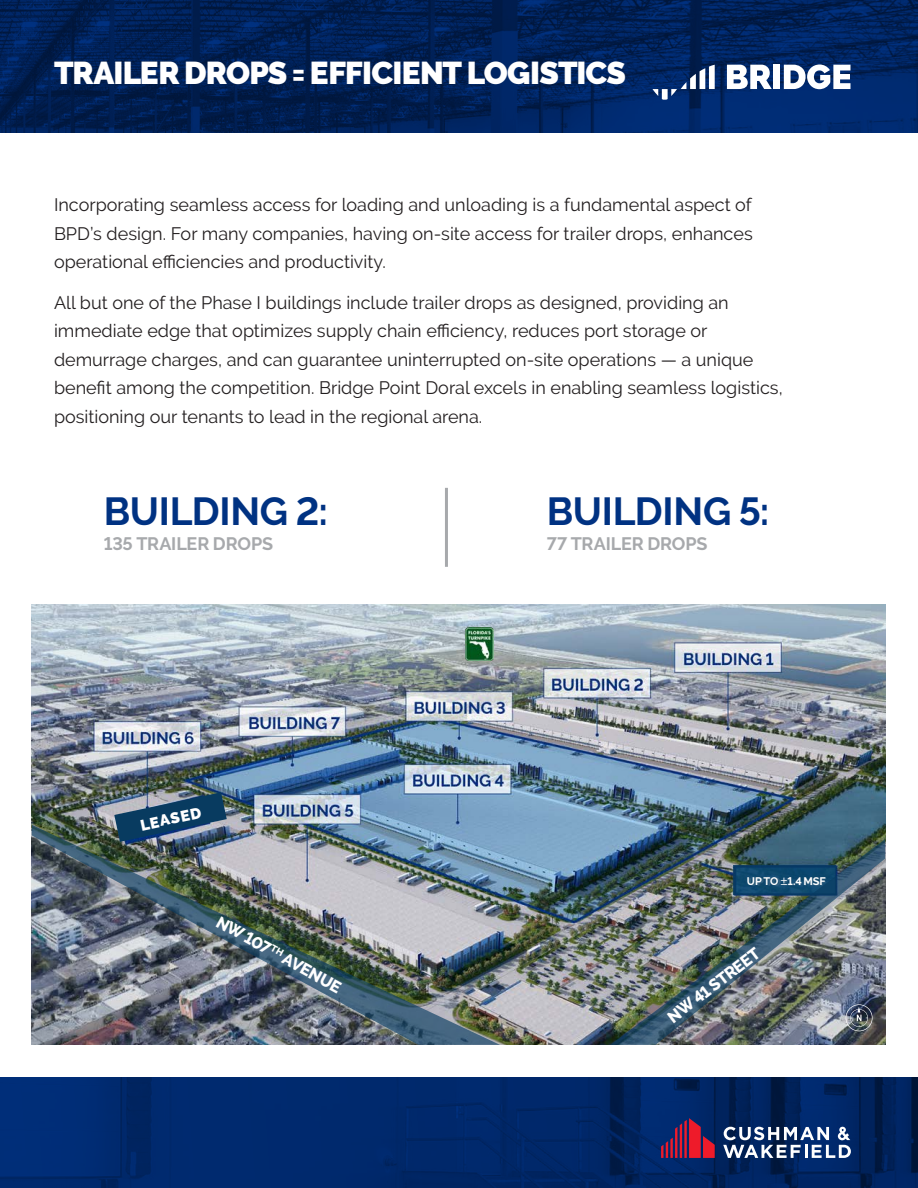
<style>
.page{position:relative;width:918px;height:1188px;background:#fff}
.page>*{position:absolute;margin:0;border:0;box-sizing:border-box;transform-origin:0 0}
.t1{font:700 39px "Raleway";letter-spacing:-.005em;color:#003282}
.t2{font:900 31.5px "Raleway";letter-spacing:-.025em;color:#fff}
.t3{font:18px/28.5px "Raleway";color:#231f20;text-align:justify}
.t4{font:700 18px "Raleway";letter-spacing:-.005em;color:#a7a9ac}
.t5{font:800 16.5px "Raleway";color:#fff}
.t6{font:900 15.3px "Raleway";color:#fff}
.t7{font:700 10.95px "Raleway";letter-spacing:-.005em;color:#fff}
.s1{font-family:"Acumin Pro";font-weight:400}
</style>
<div class="page">
<img style="left:0;top:0;width:918px;height:133px">
<img style="left:0;top:1077px;width:918px;height:111px">
<svg style="left:652px;top:65px;width:63px;height:35px"></svg>
<div style="left:774px;top:65px;width:6px;height:24px;background:#fff"></div>
<svg style="left:727px;top:65px;width:45px;height:24px"></svg>
<svg style="left:784px;top:64px;width:66px;height:25px"></svg>
<svg style="left:661px;top:1118px;width:54px;height:40px;background:#6b224d"></svg>
<svg style="left:723px;top:1127px;width:128px;height:31px"></svg>
<hr style="left:445px;top:488px;width:3px;height:79px;background:#a7a9ac">
<img style="left:32px;top:605px;width:853px;height:440px">
<img style="left:610px;top:839px;width:275px;height:206px">
<img style="left:32px;top:825px;width:468px;height:220px">
<svg style="left:846px;top:1004px;width:27px;height:27px"></svg>
<img style="left:466px;top:627px;width:27px;height:34px">
<img style="left:114px;top:792px;width:113px;height:50px">
<p class="t2" style="left:54px;top:54px;width:573px">TRAILER DROPS = EFFICIENT LOGISTICS</p>
<p class="t3" style="left:54px;top:191px;width:700px">Incorporating seamless access for loading and unloading is a fundamental aspect of BPD’s design. For many companies, having on-site access for trailer drops, enhances operational efficiencies and productivity.</p>
<p class="t3" style="left:54px;top:288px;width:730px;text-align:left">All but one of the Phase I buildings include trailer drops as designed, providing an immediate edge that optimizes supply chain efficiency, reduces port storage or demurrage charges, and can guarantee uninterrupted on-site operations — a unique benefit among the competition. Bridge Point Doral excels in enabling seamless logistics, positioning our tenants to lead in the regional arena.</p>
<p class="t1" style="left:104px;top:489px;width:226px">BUILDING 2:</p>
<p class="t4" style="left:104px;top:533px;width:171px">135 TRAILER DROPS</p>
<p class="t6" style="left:139px;top:817px;width:63px;rotate:-12deg">LEASED</p>
<p class="t5" style="left:222px;top:912px;width:142px;rotate:29deg">NW 107<sup>TH</sup> AVENUE</p>
<p class="t1" style="left:547px;top:489px;width:224px">BUILDING 5:</p>
<p class="t4" style="left:547px;top:533px;width:162px">77 TRAILER DROPS</p>
<p class="t7" style="left:747px;top:874px;width:81px">UP TO <span class="s1">±</span>1.4 MSF</p>
<p class="t5" style="left:664px;top:1012px;width:113px;rotate:-38deg">NW 41 STREET</p>
</div>
